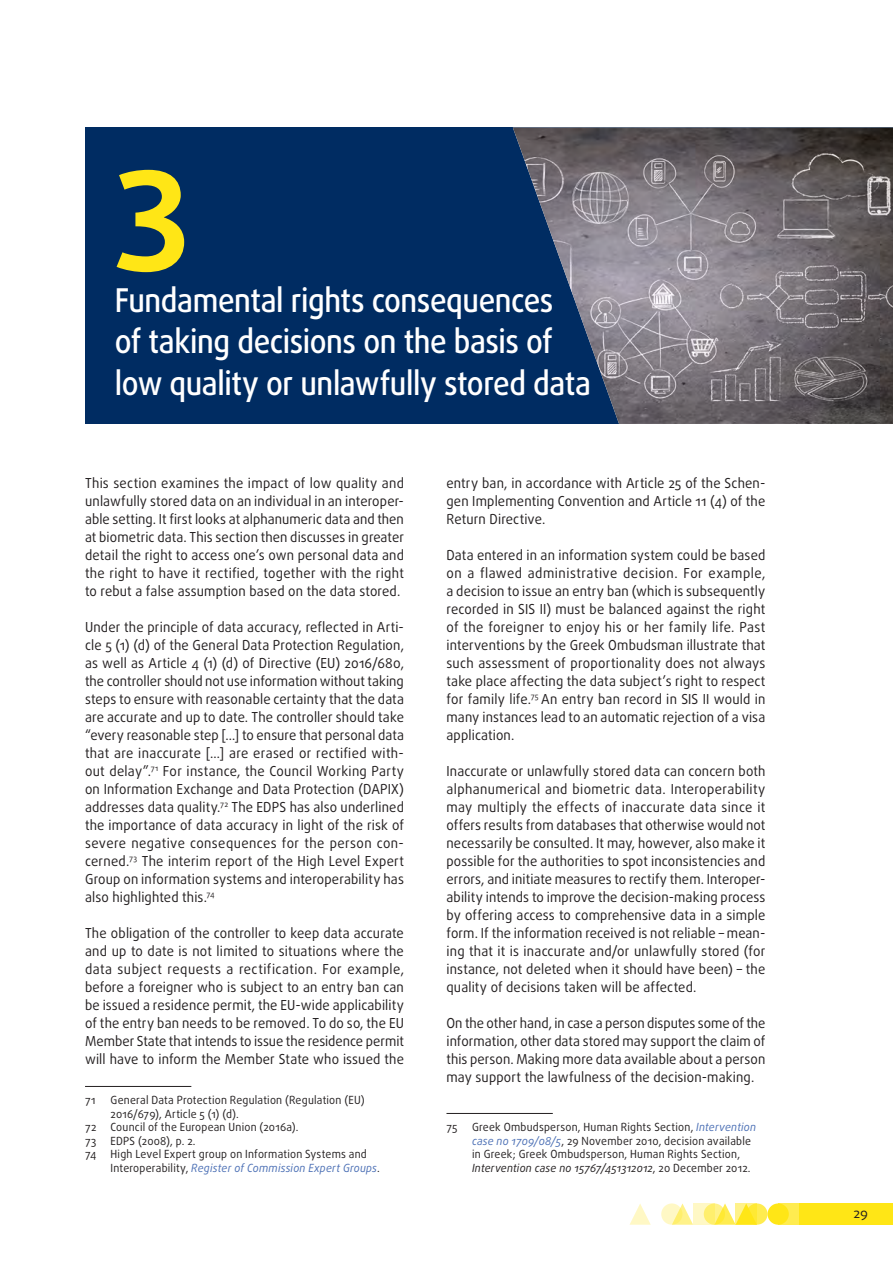
<style>
.page{position:relative;width:893px;height:1263px;background:#fff}
.page>*{position:absolute;margin:0;border:0;box-sizing:border-box;transform-origin:0 0}
.title_chapter{font:700 136.8px "Daxline Pro";color:#ffe616}
.title_chapter-2{font:500 32.85px/41.4px "Daxline Pro";letter-spacing:-.015em;color:#fff;scale:.91 1}
.body{font:13.8px/18px "Daxline Pro";letter-spacing:.01em;color:#231f20;text-align:justify;scale:.95 1}
.t1{font:13.5px "Daxline Pro";color:#231f20}
.footnote_caption{font:11.25px/13.5px "Daxline Pro";letter-spacing:.02em;color:#231f20;scale:.95 1}
.s1{font-style:italic;color:#4c70b5}
.s2{font-style:italic}
</style>
<div class="page">
<div style="left:746px;top:1203px;width:21px;height:22px;background:#ffec50;border-radius:50%"></div>
<div style="left:778px;top:1203px;width:21px;height:22px;background:#ffec50"></div>
<div style="left:799px;top:1203px;width:94px;height:22px;background:#ffe616"></div>
<svg style="left:675px;top:1203px;width:18px;height:22px"></svg>
<svg style="left:629px;top:1204px;width:22px;height:21px"></svg>
<div style="left:767px;top:1203px;width:22px;height:22px;background:#ffe616;border-radius:50%"></div>
<svg style="left:718px;top:1203px;width:18px;height:22px"></svg>
<svg style="left:704px;top:1203px;width:21px;height:22px"></svg>
<svg style="left:661px;top:1203px;width:21px;height:22px"></svg>
<svg style="left:736px;top:1203px;width:21px;height:22px"></svg>
<svg style="left:693px;top:1203px;width:21px;height:22px"></svg>
<hr style="left:85px;top:1086px;width:106px;height:1px;background:#231f20">
<hr style="left:446px;top:1113px;width:107px;height:1px;background:#231f20">
<div style="left:85px;top:128px;width:808px;height:296px;background:#002c62"></div>
<img style="left:513px;top:128px;width:380px;height:296px">
<p class="title_chapter" style="left:115px;top:131px;width:77px">3</p>
<p class="title_chapter-2" style="left:115px;top:280px;width:525px">Fundamental rights consequences<br>of taking decisions on the basis of low quality or unlawfully stored data</p>
<p class="body" style="left:85px;top:474px;width:337px">This section examines the impact of low quality and unlawfully stored data on an individual in an interoper&shy;able setting. It first looks at alphanumeric data and then at biometric data. This section then discusses in greater detail the right to access one’s own personal data and the right to have it rectified, together with the right to rebut a false assumption based on the data stored.</p>
<p class="body" style="left:85px;top:618px;width:337px">Under the principle of data accuracy, reflected in Arti&shy;cle 5 (1) (d) of the General Data Protection Regulation, as well as Article 4 (1) (d) of Directive (EU) 2016/680, the controller should not use information without taking steps to ensure with reasonable certainty that the data are accurate and up to date. The controller should take “every reasonable step […] to ensure that personal data that are inaccurate […] are erased or rectified with&shy;out delay”.<sup>71</sup> For instance, the Council Working Party on Information Exchange and Data Protection (DAPIX) addresses data quality.<sup>72</sup> The EDPS has also underlined the importance of data accuracy in light of the risk of severe negative consequences for the person con&shy;cerned.<sup>73</sup> The interim report of the High Level Expert Group on information systems and interoperability has also highlighted this.<sup>74</sup></p>
<p class="body" style="left:85px;top:924px;width:337px">The obligation of the controller to keep data accurate and up to date is not limited to situations where the data subject requests a rectification. For example, before a foreigner who is subject to an entry ban can be issued a residence permit, the EU-wide applicability of the entry ban needs to be removed. To do so, the EU Member State that intends to issue the residence permit will have to inform the Member State who issued the</p>
<p class="footnote_caption" style="left:85px;top:1093px;width:12px">71</p>
<p class="footnote_caption" style="left:111px;top:1093px;width:269px">General Data Protection Regulation (Regulation (EU)<br>2016/679), Article 5 (1) (d).</p>
<p class="footnote_caption" style="left:85px;top:1120px;width:13px">72</p>
<p class="footnote_caption" style="left:111px;top:1120px;width:199px">Council of the European Union (2016a).</p>
<p class="footnote_caption" style="left:85px;top:1134px;width:13px">73</p>
<p class="footnote_caption" style="left:111px;top:1134px;width:91px">EDPS (2008), p. 2.</p>
<p class="footnote_caption" style="left:85px;top:1147px;width:13px">74</p>
<p class="footnote_caption" style="left:111px;top:1147px;width:285px">High Level Expert group on Information Systems and<br>Interoperability, <span class="s1">Register of Commission Expert Groups</span>.</p>
<p class="body" style="left:446px;top:474px;width:337px">entry ban, in accordance with Article 25 of the Schen&shy;gen Implementing Convention and Article 11 (4) of the Return Directive.</p>
<p class="body" style="left:446px;top:546px;width:337px">Data entered in an information system could be based on a flawed administrative decision. For example, a decision to issue an entry ban (which is subsequently recorded in SIS II) must be balanced against the right of the foreigner to enjoy his or her family life. Past interventions by the Greek Ombudsman illustrate that such assessment of proportionality does not always take place affecting the data subject’s right to respect for family life.<sup>75</sup> An entry ban record in SIS II would in many instances lead to an automatic rejection of a visa application.</p>
<p class="body" style="left:446px;top:762px;width:337px">Inaccurate or unlawfully stored data can concern both alphanumerical and biometric data. Interoperability may multiply the effects of inaccurate data since it offers results from databases that otherwise would not necessarily be consulted. It may, however, also make it possible for the authorities to spot inconsistencies and errors, and initiate measures to rectify them. Interoper&shy;ability intends to improve the decision-making process by offering access to comprehensive data in a simple form. If the information received is not reliable – mean&shy;ing that it is inaccurate and/or unlawfully stored (for instance, not deleted when it should have been) – the quality of decisions taken will be affected.</p>
<p class="body" style="left:446px;top:1014px;width:337px">On the other hand, in case a person disputes some of the information, other data stored may support the claim of this person. Making more data available about a person may support the lawfulness of the decision-making.</p>
<p class="footnote_caption" style="left:446px;top:1120px;width:13px">75</p>
<p class="footnote_caption" style="left:472px;top:1120px;width:301px">Greek Ombudsperson, Human Rights Section, <span class="s1">Intervention case no 1709/08/5</span>, 29 November 2010, decision available in Greek; Greek Ombudsperson, Human Rights Section, <span class="s2">Intervention case no 15767/451312012</span>, 20 December 2012.</p>
<p class="t1" style="left:853px;top:1204px;width:16px">29</p>
</div>
